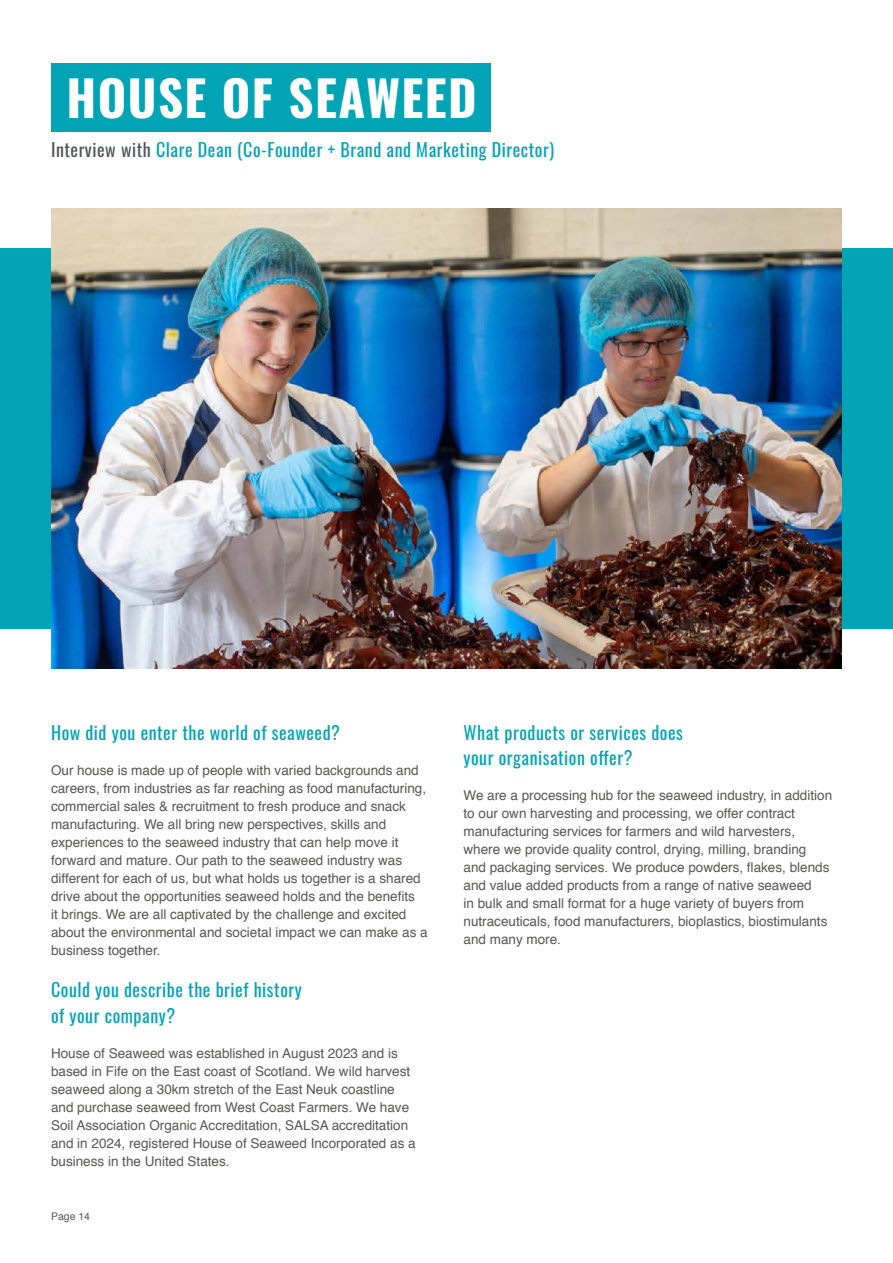
<style>
.page{position:relative;width:893px;height:1263px;background:#fff}
.page>*{position:absolute;margin:0;border:0;box-sizing:border-box;transform-origin:0 0}
.t1{font:700 48.9px "Oswald";letter-spacing:.03em;color:#fff}
.t2{font:18px/25.5px "Oswald";letter-spacing:.03em;color:#00a4b4}
.t3{font:13.5px/18px "Helvetica";color:#575756}
.t4{font:10.5px "Helvetica";color:#575756}
.s1{color:#53555a}
</style>
<div class="page">
<div style="left:51px;top:63px;width:440px;height:69px;background:#00a4b4"></div>
<div style="left:0;top:248px;width:893px;height:381px;background:#00a4b4"></div>
<img style="left:51px;top:208px;width:791px;height:460px">
<p class="t1" style="left:66px;top:72px;width:412px">HOUSE OF SEAWEED</p>
<p class="t2" style="left:51px;top:137px;width:505px"><span class="s1">Interview with</span> Clare Dean (Co-Founder + Brand and Marketing Director)</p>
<h2 class="t2" style="left:51px;top:720px;width:290px">How did you enter the world of seaweed?</h2>
<p class="t3" style="left:51px;top:762px;width:377px">Our house is made up of people with varied backgrounds and careers, from industries as far reaching as food manufacturing, commercial sales &amp; recruitment to fresh produce and snack manufacturing. We all bring new perspectives, skills and experiences to the seaweed industry that can help move it forward and mature. Our path to the seaweed industry was different for each of us, but what holds us together is a shared</p>
<p class="t3" style="left:51px;top:888px;width:365px">drive about the opportunities seaweed holds and the benefits</p>
<p class="t3" style="left:51px;top:906px;width:378px">it brings. We are all captivated by the challenge and excited about the environmental and societal impact we can make as a business together.</p>
<p class="t2" style="left:51px;top:977px;width:252px">Could you describe the brief history of your company?</p>
<p class="t3" style="left:51px;top:1045px;width:366px">House of Seaweed was established in August 2023 and is based in Fife on the East coast of Scotland. We wild harvest seaweed along a 30km stretch of the East Neuk coastline and purchase seaweed from West Coast Farmers. We have Soil Association Organic Accreditation, SALSA accreditation and in 2024, registered House of Seaweed Incorporated as a</p>
<p class="t3" style="left:51px;top:1153px;width:180px">business in the United States.</p>
<p class="t4" style="left:51px;top:1209px;width:41px">Page 14</p>
<p class="t2" style="left:463px;top:720px;width:221px">What products or services does your organisation offer?</p>
<p class="t3" style="left:463px;top:787px;width:370px">We are a processing hub for the seaweed industry, in addition to our own harvesting and processing, we offer contract manufacturing services for farmers and wild harvesters, where we provide quality control, drying, milling, branding</p>
<p class="t3" style="left:463px;top:859px;width:367px">and packaging services. We produce powders, flakes, blends</p>
<p class="t3" style="left:463px;top:877px;width:365px">and value added products from a range of native seaweed<br>in bulk and small format for a huge variety of buyers from nutraceuticals, food manufacturers, bioplastics, biostimulants and many more.</p>
</div>
